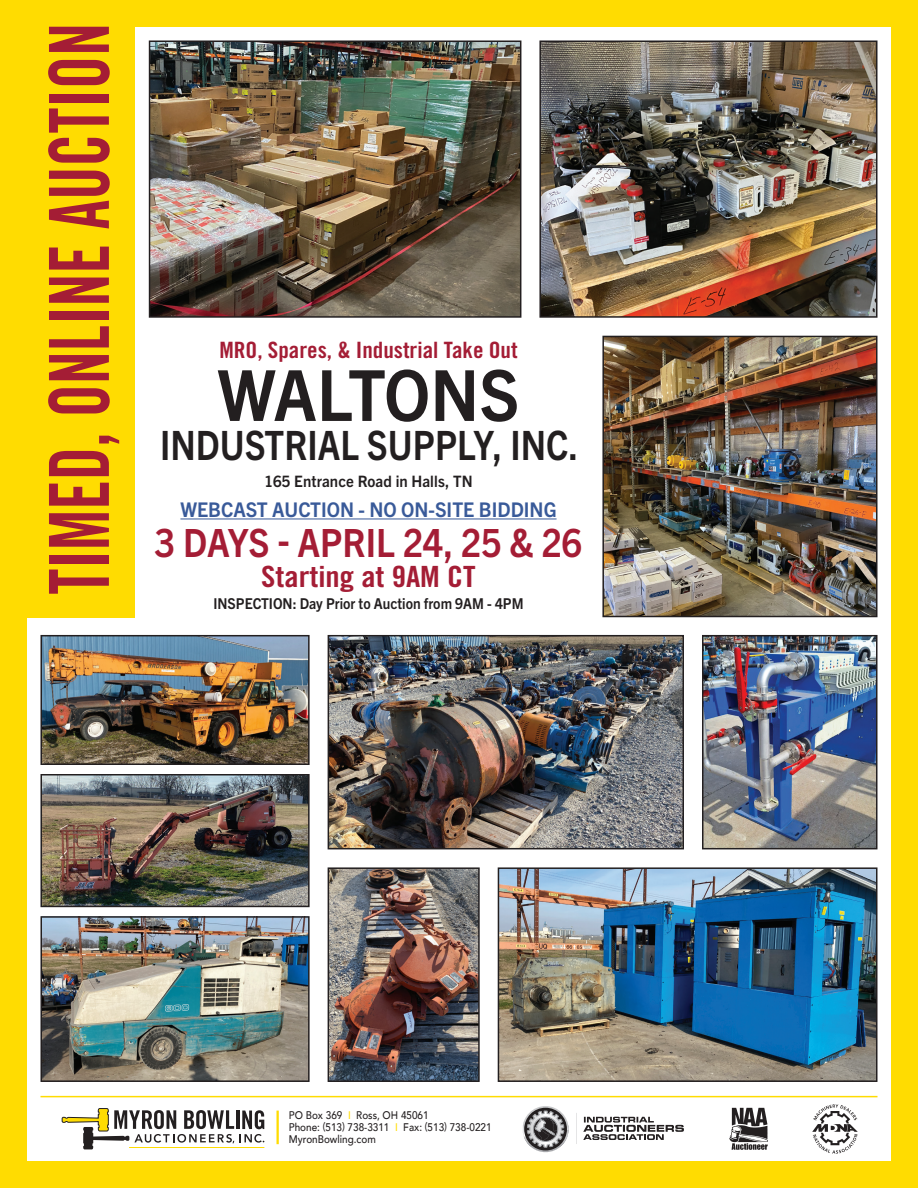
<style>
.page{position:relative;width:918px;height:1188px;background:#fff}
.page>*{position:absolute;margin:0;border:0;box-sizing:border-box;transform-origin:0 0}
.t1{font:82.95px "Trade Gothic LT Std Bd Cn 20";color:#a41d35;scale:.8 1}
.t2{font:700 70.5px "Trade Gothic Next LT Pro";letter-spacing:-.015em;color:#231f20;scale:.95 1}
.t3{font:700 40.5px "Trade Gothic Next LT Pro";color:#231f20;scale:.86 1}
.t4{font:700 39px "Trade Gothic Next LT Pro";color:#a41d35;scale:.9 1}
.t5{font:29.25px "Trade Gothic LT Std Bd Cn 20";color:#a41d35;scale:1.1 1}
.t6{font:22.5px "Trade Gothic LT Std Bd Cn 20";color:#a41d35;scale:1.05 1}
.t7{font:700 20.25px "Trade Gothic Next LT Pro";color:#395a99;scale:.95 1}
.t8{font:700 15.75px "Trade Gothic Next LT Pro";letter-spacing:.01em;color:#231f20;scale:.95 1}
.t9{font:700 15px "Trade Gothic Next LT Pro";color:#231f20;scale:.92 1}
.t10{font:500 11.1px/12.5px "Avenir";color:#231f20;scale:.9 1}
.s1{color:#ffdc01}
</style>
<div class="page">
<img style="left:331px;top:870px;width:146px;height:209px">
<div style="left:328px;top:867px;width:152px;height:215px;border:2px solid #231f20"></div>
<img style="left:43px;top:777px;width:264px;height:127px">
<div style="left:40px;top:774px;width:270px;height:133px;border:2px solid #231f20"></div>
<img style="left:43px;top:638px;width:264px;height:124px">
<div style="left:40px;top:635px;width:270px;height:130px;border:2px solid #231f20"></div>
<img style="left:705px;top:638px;width:170px;height:208px">
<div style="left:702px;top:635px;width:176px;height:214px;border:2px solid #231f20"></div>
<img style="left:43px;top:919px;width:264px;height:160px">
<div style="left:40px;top:916px;width:270px;height:166px;border:2px solid #231f20"></div>
<img style="left:501px;top:870px;width:374px;height:209px">
<div style="left:498px;top:867px;width:380px;height:215px;border:2px solid #231f20"></div>
<div style="left:0;top:0;width:135px;height:617px;background:#ffdc01"></div>
<div style="left:0;top:0;width:918px;height:27px;background:#ffdc01"></div>
<div style="left:891px;top:0;width:27px;height:1188px;background:#ffdc01"></div>
<div style="left:0;top:0;width:27px;height:1188px;background:#ffdc01"></div>
<div style="left:0;top:1161px;width:918px;height:27px;background:#ffdc01"></div>
<hr style="left:180px;top:518px;width:377px;height:1px;background:#395a99">
<img style="left:152px;top:43px;width:366px;height:272px">
<div style="left:149px;top:40px;width:372px;height:278px;border:2px solid #231f20"></div>
<img style="left:542px;top:43px;width:333px;height:272px">
<div style="left:539px;top:40px;width:339px;height:278px;border:2px solid #231f20"></div>
<img style="left:605px;top:339px;width:270px;height:275px">
<div style="left:602px;top:336px;width:276px;height:281px;border:2px solid #231f20"></div>
<hr style="left:40px;top:1096px;width:838px;height:1px;background:#ffdc01">
<hr style="left:276px;top:1111px;width:3px;height:33px;background:#ffdc01">
<svg style="left:62px;top:1108px;width:172px;height:41px"></svg>
<hr style="left:236px;top:1110px;width:3px;height:19px;background:#231f20">
<svg style="left:240px;top:1110px;width:24px;height:33px"></svg>
<hr style="left:129px;top:1147px;width:135px;height:1px;background:#ffdc01">
<img style="left:812px;top:1104px;width:46px;height:50px">
<img style="left:729px;top:1107px;width:39px;height:43px">
<svg style="left:576px;top:1113px;width:1px;height:31px"></svg>
<svg style="left:523px;top:1106px;width:46px;height:46px"></svg>
<svg style="left:583px;top:1117px;width:101px;height:23px"></svg>
<img style="left:331px;top:638px;width:350px;height:208px">
<div style="left:328px;top:635px;width:356px;height:214px;border:2px solid #231f20"></div>
<h1 class="t1" style="left:29px;top:595px;width:716px;rotate:-90deg">TIMED, ONLINE AUCTION</h1>
<h3 class="t6" style="left:219px;top:336px;width:286px">MRO, Spares, &amp; Industrial Take Out</h3>
<h2 class="t2" style="left:218px;top:346px;width:319px">WALTONS</h2>
<h3 class="t3" style="left:160px;top:417px;width:488px">INDUSTRIAL SUPPLY, INC.</h3>
<h3 class="t8" style="left:264px;top:470px;width:221px">165 Entrance Road in Halls, TN</h3>
<h3 class="t7" style="left:180px;top:495px;width:397px">WEBCAST AUCTION - NO ON-SITE BIDDING</h3>
<h3 class="t4" style="left:155px;top:515px;width:476px">3 DAYS - APRIL 24, 25 &amp; 26</h3>
<h3 class="t5" style="left:261px;top:558px;width:196px">Starting at 9AM CT</h3>
<h3 class="t9" style="left:213px;top:593px;width:339px">INSPECTION: Day Prior to Auction from 9AM - 4PM</h3>
<p class="t10" style="left:289px;top:1108px;width:227px">PO Box 369 <span class="s1">I</span> Ross, OH 45061<br>Phone: (513) 738-3311 <span class="s1">I</span> Fax: (513) 738-0221<br>MyronBowling.com</p>
</div>
